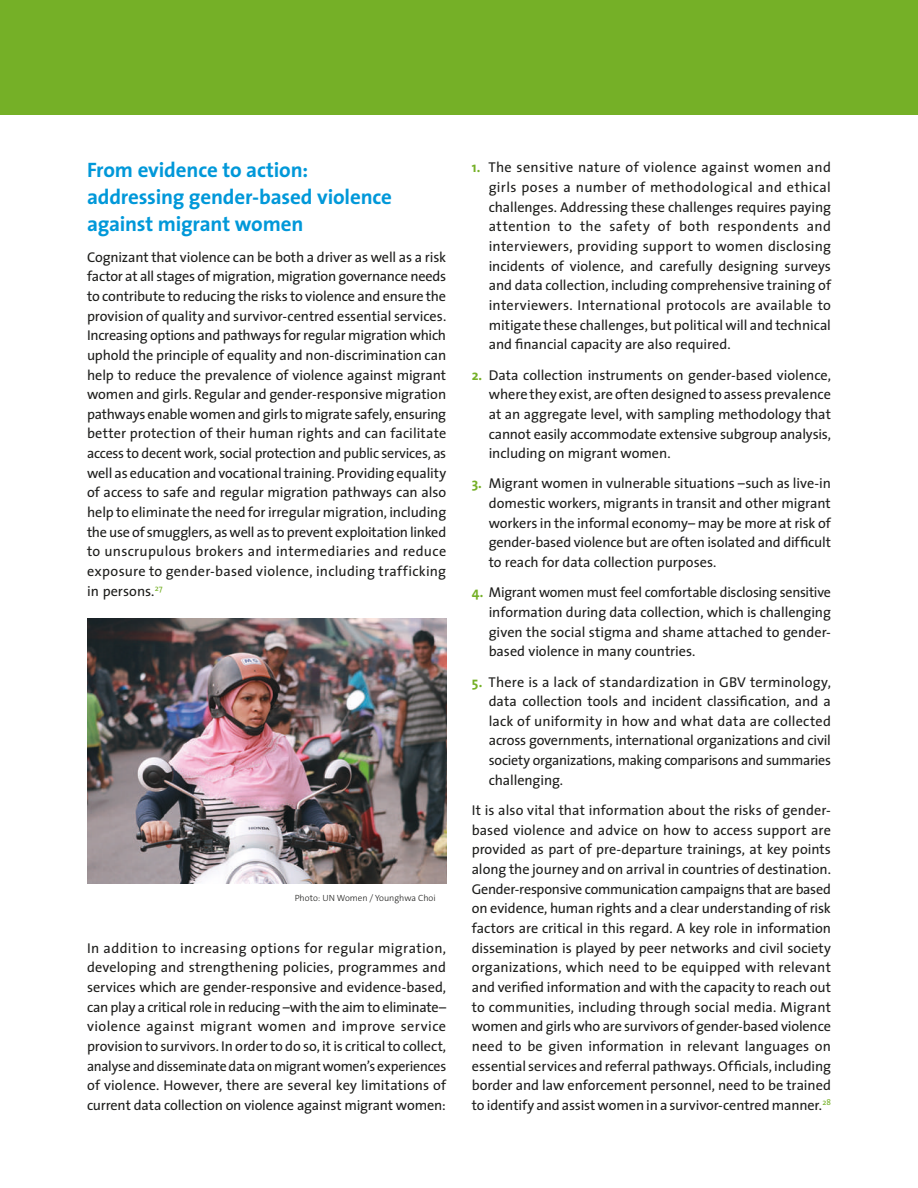
<style>
.page{position:relative;width:918px;height:1188px;background:#fff}
.page>*{position:absolute;margin:0;border:0;box-sizing:border-box;transform-origin:0 0}
.t1{font:700 21px/27px "The Sans";letter-spacing:-.01em;color:#0098d9}
.t2{font:14.25px/19.6px "The Sans";letter-spacing:-.01em;color:#1d1d1b;text-align:justify}
.t3{font:300 9px "The Sans C4 s";color:#1d1d1b}
.s1{font-weight:700;color:#75b027}
</style>
<div class="page">
<div style="left:0;top:0;width:918px;height:115px;background:#75b027"></div>
<img style="left:87px;top:619px;width:359px;height:265px">
<h1 class="t1" style="left:87px;top:156px;width:307px">From evidence to action: addressing gender-based violence against migrant women</h1>
<p class="t2" style="left:87px;top:247px;width:361px">Cognizant that violence can be both a driver as well as a risk factor at all stages of migration, migration governance needs to contribute to reducing the risks to violence and ensure the provision of quality and survivor-centred essential services.<br>Increasing options and pathways for regular migration which uphold the principle of equality and non-discrimination can help to reduce the prevalence of violence against migrant women and girls. Regular and gender-responsive migration pathways enable women and girls to migrate safely, ensuring better protection of their human rights and can facilitate access to decent work, social protection and public services, as well as education and vocational training. Providing equality of access to safe and regular migration pathways can also help to eliminate the need for irregular migration, including the use of smugglers, as well as to prevent exploitation linked to unscrupulous brokers and intermediaries and reduce exposure to gender-based violence, including trafficking in persons.<sup>27</sup></p>
<p class="t3" style="left:295px;top:892px;width:143px">Photo: UN Women / Younghwa Choi</p>
<p class="t2" style="left:87px;top:938px;width:361px">In addition to increasing options for regular migration, developing and strengthening policies, programmes and services which are gender-responsive and evidence-based, can play a critical role in reducing –with the aim to eliminate– violence against migrant women and improve service provision to survivors. In order to do so, it is critical to collect, analyse and disseminate data on migrant women’s experiences of violence. However, there are several key limitations of current data collection on violence against migrant women:</p>
<p class="t2" style="left:489px;top:157px;width:344px;text-indent:-17px"><span class="s1">1.</span> The sensitive nature of violence against women and girls poses a number of methodological and ethical challenges. Addressing these challenges requires paying attention to the safety of both respondents and interviewers, providing support to women disclosing incidents of violence, and carefully designing surveys and data collection, including comprehensive training of interviewers. International protocols are available to mitigate these challenges, but political will and technical and financial capacity are also required.</p>
<p class="t2" style="left:489px;top:364px;width:344px;text-indent:-17px"><span class="s1">2.</span> Data collection instruments on gender-based violence, where they exist, are often designed to assess prevalence at an aggregate level, with sampling methodology that cannot easily accommodate extensive subgroup analysis, including on migrant women.</p>
<p class="t2" style="left:489px;top:473px;width:344px;text-indent:-17px"><span class="s1">3.</span> Migrant women in vulnerable situations –such as live-in domestic workers, migrants in transit and other migrant workers in the informal economy– may be more at risk of gender-based violence but are often isolated and difficult to reach for data collection purposes.</p>
<p class="t2" style="left:489px;top:582px;width:344px;text-indent:-17px"><span class="s1">4.</span> Migrant women must feel comfortable disclosing sensitive information during data collection, which is challenging given the social stigma and shame attached to gender&shy;based violence in many countries.</p>
<p class="t2" style="left:489px;top:671px;width:344px;text-indent:-17px"><span class="s1">5.</span> There is a lack of standardization in GBV terminology, data collection tools and incident classification, and a lack of uniformity in how and what data are collected across governments, international organizations and civil society organizations, making comparisons and summaries challenging.</p>
<p class="t2" style="left:472px;top:800px;width:361px">It is also vital that information about the risks of gender&shy;based violence and advice on how to access support are provided as part of pre-departure trainings, at key points along the journey and on arrival in countries of destination.<br>Gender-responsive communication campaigns that are based on evidence, human rights and a clear understanding of risk factors are critical in this regard. A key role in information dissemination is played by peer networks and civil society organizations, which need to be equipped with relevant and verified information and with the capacity to reach out to communities, including through social media. Migrant women and girls who are survivors of gender-based violence need to be given information in relevant languages on essential services and referral pathways. Officials, including border and law enforcement personnel, need to be trained to identify and assist women in a survivor-centred manner.<sup>28</sup></p>
</div>
